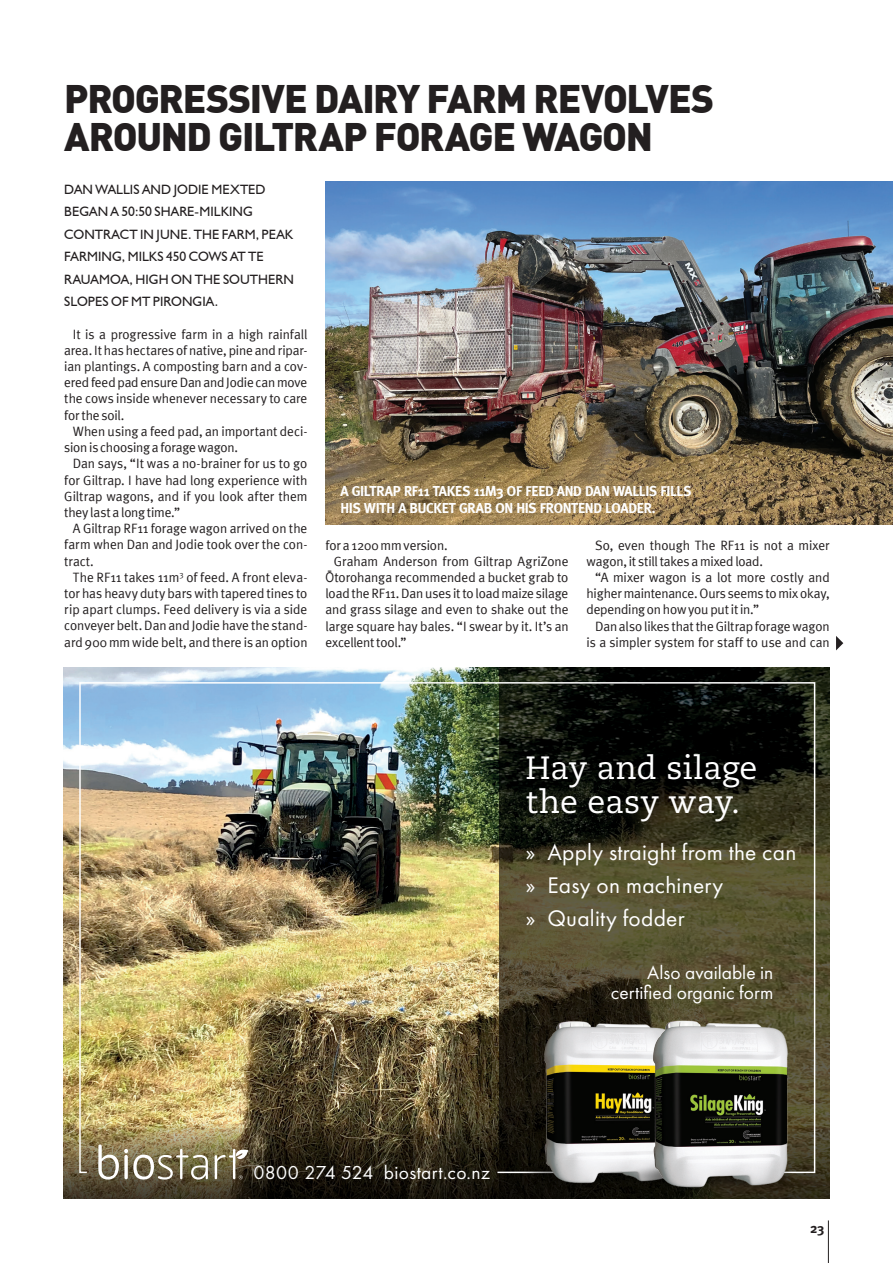
<style>
.page{position:relative;width:893px;height:1263px;background:#fff}
.page>*{position:absolute;margin:0;border:0;box-sizing:border-box;transform-origin:0 0}
.News_headings{font:900 39px/37.5px "DIN";letter-spacing:-.035em;color:#231f20}
.t1{font:32.25px/34.3px "Caecilia LT Pro 55 Roman";color:#fff}
.t2{font:23.4px/32.8px "Futura PT";letter-spacing:.01em;color:#fff}
.t3{font:19.5px/19.4px "Futura PT";color:#fff;text-align:right}
.Captions{font:700 14.25px/16.5px "Meta";letter-spacing:-.025em;color:#fff}
.Body{font:13.5px/16.2px "Meta Plus Normal Roman";letter-spacing:-.005em;color:#231f20;text-align:justify}
.Body-2{font:13.5px/22.5px "Humanist 521 BT";letter-spacing:.005em;color:#231f20}
.Contents{font:700 13.5px "Meta";color:#231f20}
.s1{font-family:"Arial Narrow"}
</style>
<div class="page">
<hr style="left:828px;top:1220px;width:1px;height:43px;background:#231f20">
<img style="left:325px;top:181px;width:568px;height:343px">
<svg style="left:836px;top:636px;width:7px;height:14px"></svg>
<img style="left:64px;top:667px;width:435px;height:457px">
<svg style="left:499px;top:667px;width:330px;height:462px;background:#30301d"></svg>
<svg style="left:64px;top:1129px;width:765px;height:69px;background:#2d2719"></svg>
<svg style="left:98px;top:1174px;width:110px;height:5px"></svg>
<svg style="left:215px;top:1174px;width:33px;height:5px"></svg>
<img style="left:79px;top:681px;width:737px;height:493px">
<img style="left:520px;top:1008px;width:108px;height:190px">
<img style="left:628px;top:1006px;width:169px;height:192px">
<p class="News_headings" style="left:64px;top:78px;width:652px">PROGRESSIVE DAIRY FARM REVOLVES<br>AROUND GILTRAP FORAGE WAGON</p>
<p class="Body-2" style="left:64px;top:177px;width:231px">DAN WALLIS AND JODIE MEXTED<br>BEGAN A 50:50 SHARE-MILKING<br>CONTRACT IN JUNE. THE FARM, PEAK<br>FARMING, MILKS 450 COWS AT TE<br>RAUAMOA, HIGH ON THE SOUTHERN<br>SLOPES OF MT PIRONGIA.</p>
<p class="Body" style="left:64px;top:326px;width:245px;text-indent:9px">It is a progressive farm in a high rainfall area. It has hectares of native, pine and ripar&shy;ian plantings. A composting barn and a cov&shy;ered feed pad ensure Dan and Jodie can move the cows inside whenever necessary to care for the soil.</p>
<p class="Body" style="left:64px;top:423px;width:245px;text-indent:9px">When using a feed pad, an important deci&shy;sion is choosing a forage wagon.</p>
<p class="Body" style="left:64px;top:455px;width:245px;text-indent:9px">Dan says, “It was a no-brainer for us to go for Giltrap. I have had long experience with Giltrap wagons, and if you look after them they last a long time.”</p>
<p class="Body" style="left:64px;top:520px;width:245px;text-indent:9px">A Giltrap RF11 forage wagon arrived on the farm when Dan and Jodie took over the con&shy;tract.</p>
<p class="Body" style="left:64px;top:569px;width:245px;text-indent:9px">The RF11 takes 11m<sup>3</sup> of feed. A front eleva&shy;tor has heavy duty bars with tapered tines to rip apart clumps. Feed delivery is via a side conveyer belt. Dan and Jodie have the stand&shy;ard 900 mm wide belt, and there is an option</p>
<p class="Captions" style="left:340px;top:483px;width:353px">A GILTRAP RF11 TAKES 11M3 OF FEED AND DAN WALLIS FILLS<br>HIS WITH A BUCKET GRAB ON HIS FRONTEND LOADER.</p>
<p class="Body" style="left:325px;top:537px;width:124px">for a 1200 mm version.</p>
<p class="Body" style="left:325px;top:553px;width:245px;text-indent:9px">Graham Anderson from Giltrap AgriZone <span class="s1">Ō</span>torohanga recommended a bucket grab to load the RF11. Dan uses it to load maize silage and grass silage and even to shake out the large square hay bales. “I swear by it. It’s an excellent tool.”</p>
<p class="Body" style="left:587px;top:537px;width:245px;text-indent:9px">So, even though The RF11 is not a mixer wagon, it still takes a mixed load.</p>
<p class="Body" style="left:587px;top:569px;width:245px;text-indent:9px">“A mixer wagon is a lot more costly and higher maintenance. Ours seems to mix okay, depending on how you put it in.”</p>
<p class="Body" style="left:587px;top:618px;width:245px;text-align:right">Dan also likes that the Giltrap forage wagon is a simpler system for staff to use and can</p>
<p class="t1" style="left:526px;top:750px;width:233px">Hay and silage the easy way.</p>
<p class="t2" style="left:526px;top:836px;width:272px">» Apply straight from the can » Easy on machinery<br>» Quality fodder</p>
<p class="t3" style="left:611px;top:963px;width:164px">Also available in certified organic form</p>
<p class="t3" style="left:253px;top:1163px;width:238px">0800 274 524 biostart.co.nz</p>
<p class="Contents" style="left:810px;top:1220px;width:16px">23</p>
</div>
